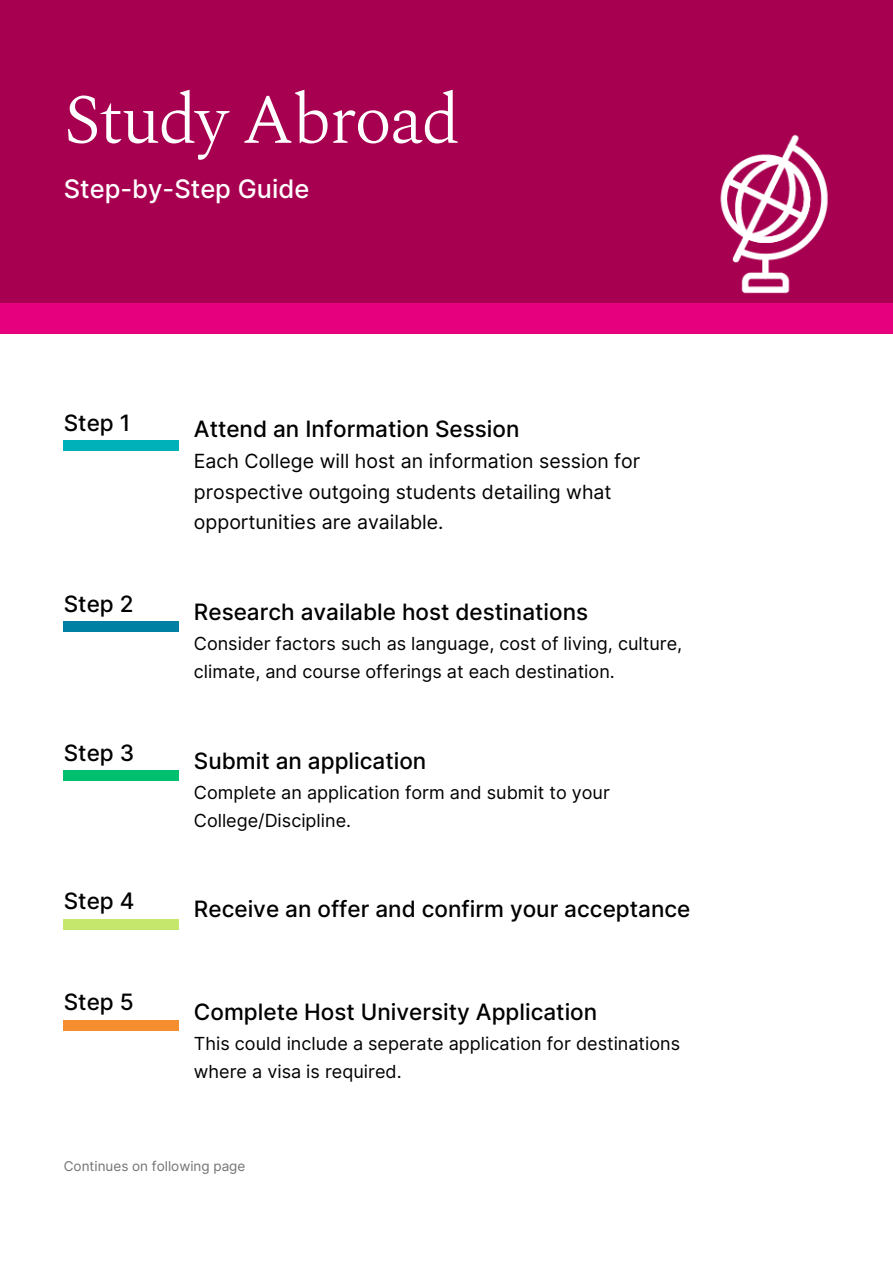
<style>
.page{position:relative;width:893px;height:1264px;background:#fff}
.page>*{position:absolute;margin:0;border:0;box-sizing:border-box;transform-origin:0 0}
.t1{font:300 70.5px "Spectral";letter-spacing:-.025em;color:#fff}
.t2{font:500 25.5px "Inter";color:#fff}
.t3{font:500 22.5px "Inter";color:#000}
.t4{font:19.5px/30.3px "Inter";color:#000}
.t5{font:18px/28.2px "Inter";color:#000}
.t6{font:13.5px "Inter";color:#737373}
</style>
<div class="page">
<div style="left:0;top:0;width:892px;height:306px;background:#a80050"></div>
<div style="left:64px;top:440px;width:115px;height:11px;background:#00b1ba"></div>
<div style="left:64px;top:621px;width:115px;height:11px;background:#0080a3"></div>
<div style="left:64px;top:770px;width:115px;height:10px;background:#00bf6f"></div>
<div style="left:64px;top:918px;width:115px;height:11px;background:#c5e86c"></div>
<div style="left:64px;top:1019px;width:115px;height:11px;background:#f58e2f"></div>
<img style="left:720px;top:134px;width:108px;height:160px">
<div style="left:0;top:303px;width:892px;height:30px;background:#e6007e"></div>
<p class="t1" style="left:64px;top:68px;width:398px">Study Abroad</p>
<p class="t2" style="left:64px;top:173px;width:247px">Step-by-Step Guide</p>
<p class="t3" style="left:64px;top:409px;width:68px">Step 1</p>
<p class="t3" style="left:64px;top:590px;width:71px">Step 2</p>
<p class="t3" style="left:64px;top:738px;width:72px">Step 3</p>
<p class="t3" style="left:194px;top:415px;width:327px">Attend an Information Session</p>
<p class="t4" style="left:194px;top:446px;width:448px">Each College will host an information session for prospective outgoing students detailing what opportunities are available.</p>
<p class="t3" style="left:194px;top:598px;width:395px">Research available host destinations</p>
<p class="t5" style="left:194px;top:629px;width:490px">Consider factors such as language, cost of living, culture, climate, and course offerings at each destination.</p>
<p class="t3" style="left:194px;top:747px;width:234px">Submit an application</p>
<p class="t5" style="left:194px;top:778px;width:417px">Complete an application form and submit to your<br>College/Discipline.</p>
<p class="t3" style="left:64px;top:887px;width:72px">Step 4</p>
<p class="t3" style="left:194px;top:895px;width:498px">Receive an offer and confirm your acceptance</p>
<p class="t3" style="left:64px;top:988px;width:71px">Step 5</p>
<p class="t3" style="left:194px;top:997px;width:405px">Complete Host University Application</p>
<p class="t5" style="left:194px;top:1029px;width:487px">This could include a seperate application for destinations where a visa is required.</p>
<p class="t6" style="left:64px;top:1157px;width:183px">Continues on following page</p>
</div>
